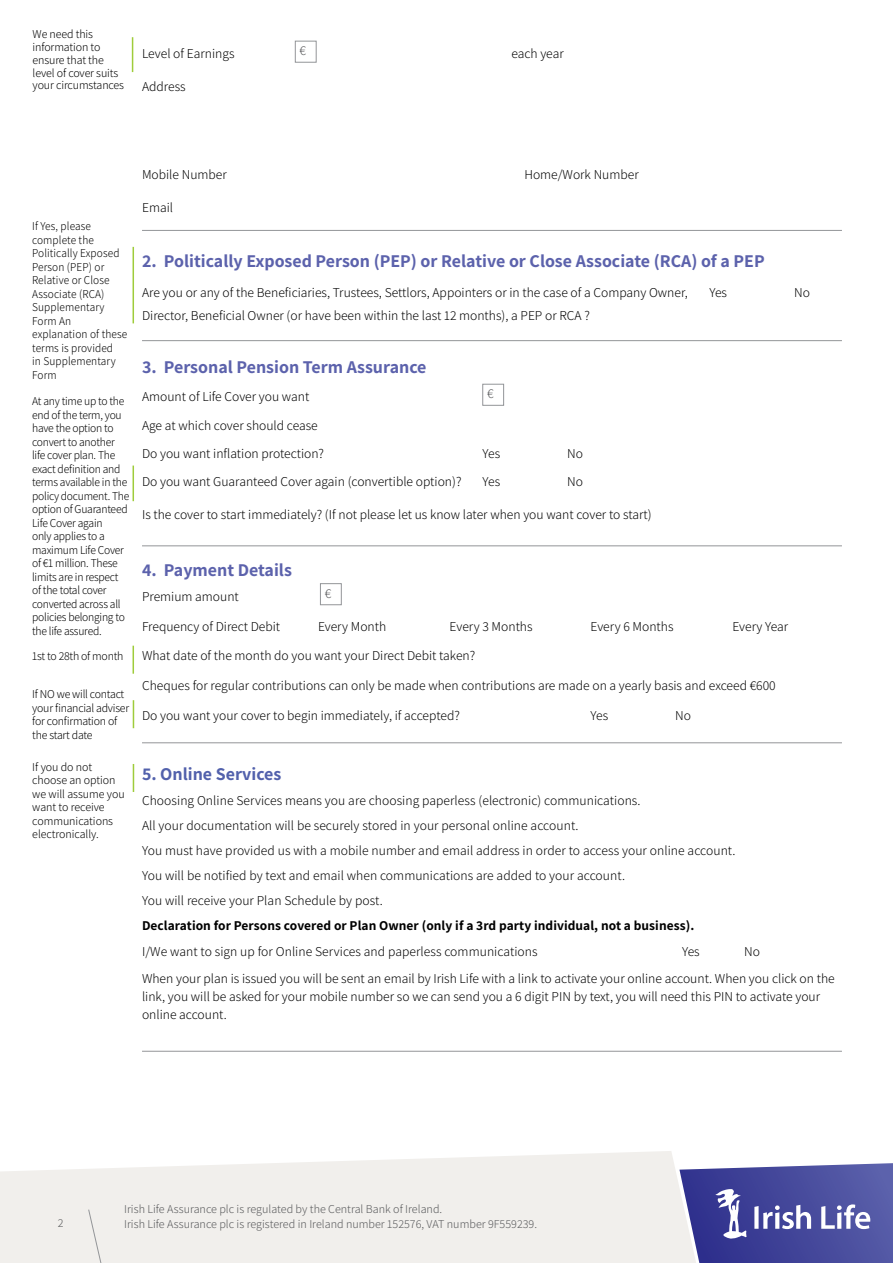
<style>
.page{position:relative;width:893px;height:1263px;background:#fff}
.page>*{position:absolute;margin:0;border:0;box-sizing:border-box;transform-origin:0 0}
.t1{font:700 18px "Assistant";color:#5c62ac}
.t2{font:700 18px "Assistant";color:#5261ac}
.t3{font:200 13.5px/25px "Assistant";color:#000}
.t4{font:700 13.5px "Assistant";letter-spacing:.005em;color:#000}
.t5{font:200 13.5px "Assistant";color:#58595b}
.t6{font:200 12px/13.5px "Assistant";letter-spacing:-.02em;color:#000;scale:.96 1}
.t7{font:200 12px/13.5px "Assistant";letter-spacing:-.02em;color:#000}
.t8{font:200 12px/13.5px "Assistant";letter-spacing:.01em;color:#000;scale:.94 1}
.t9{font:200 12px/14.4px "Assistant";color:#58595b}
</style>
<div class="page">
<div style="left:295px;top:41px;width:21px;height:21px;border:1px solid #939598"></div>
<hr style="left:142px;top:230px;width:700px;height:1px;background:#939598">
<hr style="left:142px;top:340px;width:700px;height:1px;background:#939598">
<div style="left:483px;top:384px;width:21px;height:21px;border:1px solid #939598"></div>
<hr style="left:142px;top:546px;width:700px;height:1px;background:#939598">
<div style="left:320px;top:583px;width:21px;height:22px;border:1px solid #939598"></div>
<hr style="left:142px;top:742px;width:700px;height:1px;background:#939598">
<hr style="left:142px;top:1051px;width:700px;height:1px;background:#939598">
<svg style="left:133px;top:700px;width:1px;height:28px"></svg>
<hr style="left:133px;top:247px;width:1px;height:76px;background:#9fcc3b">
<hr style="left:133px;top:466px;width:1px;height:35px;background:#9fcc3b">
<svg style="left:133px;top:646px;width:1px;height:28px"></svg>
<svg style="left:133px;top:764px;width:1px;height:28px"></svg>
<hr style="left:132px;top:37px;width:1px;height:35px;background:#9fcc3b">
<svg style="left:0;top:1151px;width:679px;height:112px;background:#f2f0ed"></svg>
<div style="left:88px;top:1209px;width:35px;height:54px;background:#f1efec"></div>
<svg style="left:679px;top:1163px;width:214px;height:100px;background:#6063a9"></svg>
<p class="t7" style="left:33px;top:27px;width:93px;line-height:12.8px">We need this information to ensure that the level of cover suits your circumstances</p>
<p class="t3" style="left:142px;top:41px;width:94px">Level of Earnings</p>
<p class="t5" style="left:300px;top:41px;width:8px">€</p>
<p class="t3" style="left:511px;top:41px;width:54px">each year</p>
<p class="t3" style="left:142px;top:74px;width:45px">Address</p>
<p class="t8" style="left:32px;top:219px;width:103px">If Yes, please complete the<br>Politically Exposed<br>Person (PEP) or<br>Relative or Close<br>Associate (RCA)<br>Supplementary<br>Form An explanation of these terms is provided<br>in Supplementary<br>Form</p>
<p class="t6" style="left:32px;top:394px;width:103px">At any time up to the end of the term, you have the option to convert to another life cover plan. The exact definition and terms available in the policy document. The option of Guaranteed<br>Life Cover again<br>only applies to a maximum Life Cover of €1 million. These limits are in respect of the total cover converted across all policies belonging to the life assured.</p>
<p class="t7" style="left:32px;top:649px;width:93px">1st to 28th of month</p>
<p class="t7" style="left:32px;top:687px;width:98px">If NO we will contact your financial adviser for confirmation of the start date</p>
<p class="t7" style="left:32px;top:760px;width:94px">If you do not choose an option we will assume you want to receive communications electronically.</p>
<p class="t3" style="left:142px;top:161px;width:86px">Mobile Number</p>
<p class="t3" style="left:524px;top:161px;width:116px">Home/Work Number</p>
<p class="t3" style="left:142px;top:194px;width:33px">Email</p>
<h1 class="t1" style="left:142px;top:248px;width:624px">2. Politically Exposed Person (PEP) or Relative or Close Associate (RCA) of a PEP</h1>
<p class="t3" style="left:142px;top:279px;width:547px">Are you or any of the Beneficiaries, Trustees, Settlors, Appointers or in the case of a Company Owner,</p>
<p class="t3" style="left:709px;top:279px;width:19px">Yes</p>
<p class="t3" style="left:794px;top:279px;width:17px">No</p>
<p class="t3" style="left:142px;top:302px;width:449px">Director, Beneficial Owner (or have been within the last 12 months), a PEP or RCA ?</p>
<h1 class="t1" style="left:142px;top:354px;width:286px">3. Personal Pension Term Assurance</h1>
<p class="t3" style="left:142px;top:384px;width:169px">Amount of Life Cover you want</p>
<p class="t5" style="left:487px;top:384px;width:8px">€</p>
<p class="t3" style="left:142px;top:411px;width:184px;line-height:27.9px">Age at which cover should cease<br>Do you want inflation protection?</p>
<p class="t3" style="left:483px;top:440px;width:19px">Yes</p>
<p class="t3" style="left:567px;top:440px;width:17px">No</p>
<p class="t3" style="left:142px;top:468px;width:321px">Do you want Guaranteed Cover again (convertible option)?</p>
<p class="t3" style="left:483px;top:468px;width:19px">Yes</p>
<p class="t3" style="left:567px;top:468px;width:17px">No</p>
<p class="t3" style="left:142px;top:501px;width:511px">Is the cover to start immediately? (If not please let us know later when you want cover to start)</p>
<h1 class="t1" style="left:142px;top:557px;width:151px">4. Payment Details</h1>
<p class="t3" style="left:142px;top:583px;width:98px">Premium amount</p>
<p class="t5" style="left:325px;top:584px;width:8px">€</p>
<p class="t3" style="left:142px;top:613px;width:140px">Frequency of Direct Debit</p>
<p class="t3" style="left:318px;top:613px;width:70px">Every Month</p>
<p class="t3" style="left:450px;top:613px;width:84px">Every 3 Months</p>
<p class="t3" style="left:591px;top:613px;width:84px">Every 6 Months</p>
<p class="t3" style="left:732px;top:613px;width:57px">Every Year</p>
<p class="t3" style="left:142px;top:642px;width:335px">What date of the month do you want your Direct Debit taken?</p>
<p class="t3" style="left:142px;top:672px;width:635px">Cheques for regular contributions can only be made when contributions are made on a yearly basis and exceed €600</p>
<p class="t3" style="left:142px;top:702px;width:319px">Do you want your cover to begin immediately, if accepted?</p>
<p class="t3" style="left:591px;top:702px;width:19px">Yes</p>
<p class="t3" style="left:675px;top:702px;width:17px">No</p>
<h1 class="t2" style="left:142px;top:761px;width:141px">5. Online Services</h1>
<p class="t3" style="left:142px;top:787px;width:595px">Choosing Online Services means you are choosing paperless (electronic) communications.<br>All your documentation will be securely stored in your personal online account.<br>You must have provided us with a mobile number and email address in order to access your online account.<br>You will be notified by text and email when communications are added to your account.<br>You will receive your Plan Schedule by post.</p>
<p class="t4" style="left:142px;top:916px;width:554px">Declaration for Persons covered or Plan Owner (only if a 3rd party individual, not a business).</p>
<p class="t3" style="left:142px;top:939px;width:397px">I/We want to sign up for Online Services and paperless communications</p>
<p class="t3" style="left:682px;top:939px;width:19px">Yes</p>
<p class="t3" style="left:142px;top:938px;width:694px;line-height:26.5px;text-indent:602px">No<br>When your plan is issued you will be sent an email by Irish Life with a link to activate your online account. When you click on the</p>
<p class="t3" style="left:142px;top:987px;width:680px;line-height:18px">link, you will be asked for your mobile number so we can send you a 6 digit PIN by text, you will need this PIN to activate your online account.</p>
<p class="t9" style="left:58px;top:1215px;width:7px">2</p>
<p class="t9" style="left:124px;top:1202px;width:414px">Irish Life Assurance plc is regulated by the Central Bank of Ireland.<br>Irish Life Assurance plc is registered in Ireland number 152576, VAT number 9F559239.</p>
</div>
